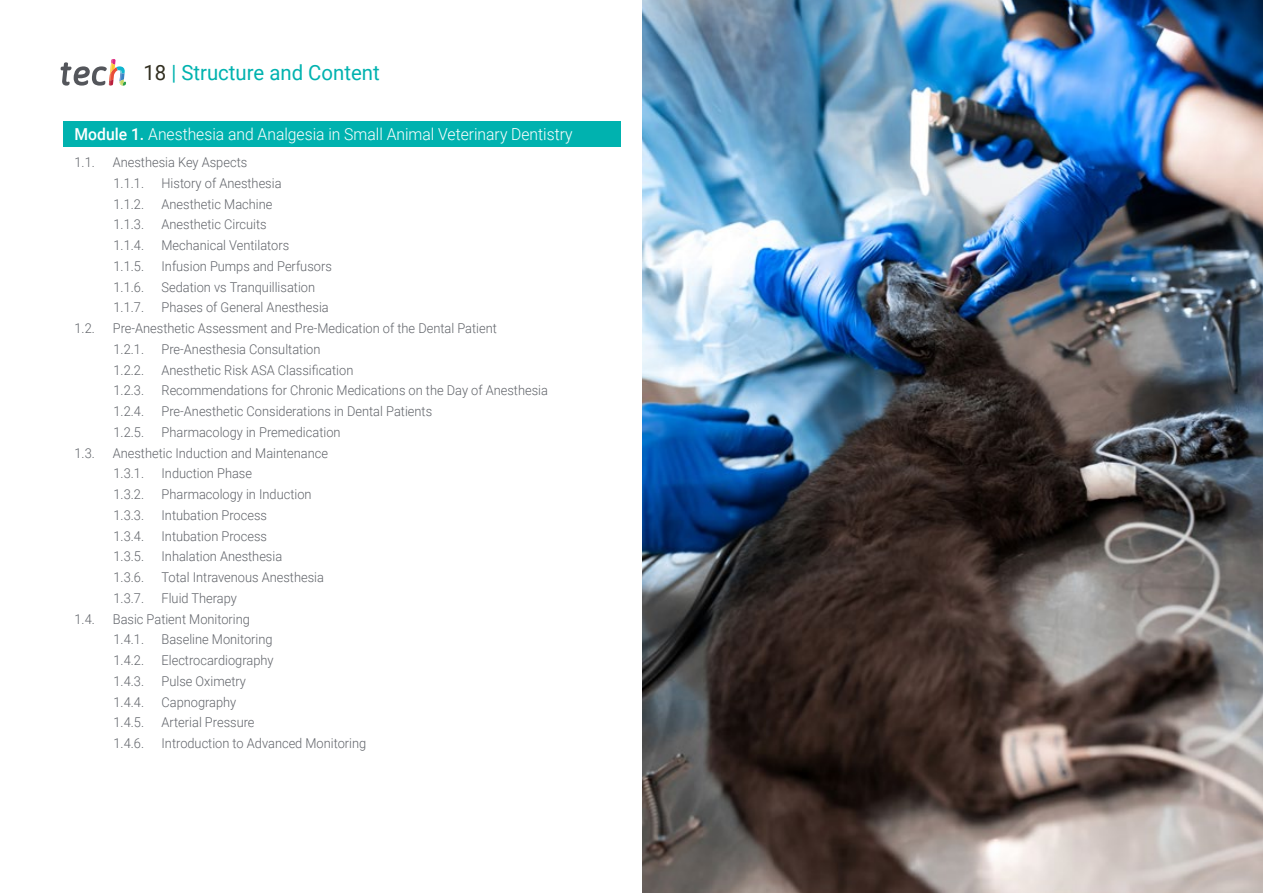
<style>
.page{position:relative;width:1263px;height:893px;background:#fff}
.page>*{position:absolute;margin:0;border:0;box-sizing:border-box;transform-origin:0 0}
.t1{font:21px "Roboto";color:#00b2af}
.t2{font:300 16.5px "Roboto";color:#fff;scale:.95 1}
.t3{font:300 13.5px/20.7px "Roboto";color:#61646a;scale:.95 1}
.s1{color:#312e20}
.s2{font-weight:500}
</style>
<div class="page">
<div style="left:63px;top:121px;width:558px;height:25px;background:#00b2af"></div>
<img style="left:642px;top:0;width:621px;height:893px">
<svg style="left:61px;top:59px;width:65px;height:27px"></svg>
<h1 class="t1" style="left:144px;top:57px;width:238px"><span class="s1">18</span> | Structure and Content</h1>
<p class="t2" style="left:75px;top:123px;width:526px"><span class="s2">Module 1.</span> Anesthesia and Analgesia in Small Animal Veterinary Dentistry</p>
<p class="t3" style="left:75px;top:151px;width:23px">1.1.</p>
<p class="t3" style="left:113px;top:151px;width:143px">Anesthesia Key Aspects<br>1.1.1.</p>
<p class="t3" style="left:162px;top:172px;width:128px">History of Anesthesia</p>
<p class="t3" style="left:114px;top:193px;width:34px">1.1.2.</p>
<p class="t3" style="left:162px;top:193px;width:118px">Anesthetic Machine</p>
<p class="t3" style="left:114px;top:214px;width:34px">1.1.3.</p>
<p class="t3" style="left:162px;top:214px;width:112px">Anesthetic Circuits</p>
<p class="t3" style="left:114px;top:234px;width:34px">1.1.4.</p>
<p class="t3" style="left:162px;top:234px;width:136px">Mechanical Ventilators</p>
<p class="t3" style="left:114px;top:255px;width:34px">1.1.5.</p>
<p class="t3" style="left:162px;top:255px;width:181px">Infusion Pumps and Perfusors</p>
<p class="t3" style="left:114px;top:276px;width:34px">1.1.6.</p>
<p class="t3" style="left:162px;top:276px;width:163px">Sedation vs Tranquillisation</p>
<p class="t3" style="left:114px;top:297px;width:34px">1.1.7.</p>
<p class="t3" style="left:162px;top:297px;width:178px">Phases of General Anesthesia</p>
<p class="t3" style="left:75px;top:317px;width:23px">1.2.</p>
<p class="t3" style="left:113px;top:317px;width:406px">Pre-Anesthetic Assessment and Pre-Medication of the Dental Patient<br>1.2.1.</p>
<p class="t3" style="left:162px;top:338px;width:169px">Pre-Anesthesia Consultation</p>
<p class="t3" style="left:114px;top:359px;width:34px">1.2.2.</p>
<p class="t3" style="left:162px;top:359px;width:203px">Anesthetic Risk ASA Classification</p>
<p class="t3" style="left:114px;top:380px;width:34px">1.2.3.</p>
<p class="t3" style="left:162px;top:380px;width:408px">Recommendations for Chronic Medications on the Day of Anesthesia</p>
<p class="t3" style="left:114px;top:400px;width:34px">1.2.4.</p>
<p class="t3" style="left:162px;top:400px;width:286px">Pre-Anesthetic Considerations in Dental Patients</p>
<p class="t3" style="left:114px;top:421px;width:34px">1.2.5.</p>
<p class="t3" style="left:162px;top:421px;width:190px">Pharmacology in Premedication</p>
<p class="t3" style="left:75px;top:442px;width:23px">1.3.</p>
<p class="t3" style="left:113px;top:442px;width:228px">Anesthetic Induction and Maintenance<br>1.3.1.</p>
<p class="t3" style="left:162px;top:463px;width:97px">Induction Phase</p>
<p class="t3" style="left:114px;top:483px;width:34px">1.3.2.</p>
<p class="t3" style="left:162px;top:483px;width:159px">Pharmacology in Induction</p>
<p class="t3" style="left:114px;top:504px;width:34px">1.3.3.</p>
<p class="t3" style="left:162px;top:504px;width:112px">Intubation Process</p>
<p class="t3" style="left:114px;top:525px;width:34px">1.3.4.</p>
<p class="t3" style="left:162px;top:525px;width:112px">Intubation Process</p>
<p class="t3" style="left:114px;top:546px;width:34px">1.3.5.</p>
<p class="t3" style="left:162px;top:546px;width:128px">Inhalation Anesthesia</p>
<p class="t3" style="left:114px;top:566px;width:34px">1.3.6.</p>
<p class="t3" style="left:162px;top:566px;width:172px">Total Intravenous Anesthesia</p>
<p class="t3" style="left:114px;top:587px;width:34px">1.3.7.</p>
<p class="t3" style="left:162px;top:587px;width:81px">Fluid Therapy</p>
<p class="t3" style="left:75px;top:608px;width:23px">1.4.</p>
<p class="t3" style="left:113px;top:608px;width:146px">Basic Patient Monitoring<br>1.4.1.</p>
<p class="t3" style="left:162px;top:629px;width:118px">Baseline Monitoring</p>
<p class="t3" style="left:114px;top:649px;width:34px">1.4.2.</p>
<p class="t3" style="left:162px;top:649px;width:119px">Electrocardiography</p>
<p class="t3" style="left:114px;top:670px;width:34px">1.4.3.</p>
<p class="t3" style="left:162px;top:670px;width:90px">Pulse Oximetry</p>
<p class="t3" style="left:114px;top:691px;width:34px">1.4.4.</p>
<p class="t3" style="left:162px;top:691px;width:80px">Capnography</p>
<p class="t3" style="left:114px;top:712px;width:34px">1.4.5.</p>
<p class="t3" style="left:162px;top:712px;width:99px">Arterial Pressure</p>
<p class="t3" style="left:114px;top:732px;width:34px">1.4.6.</p>
<p class="t3" style="left:162px;top:732px;width:217px">Introduction to Advanced Monitoring</p>
</div>
